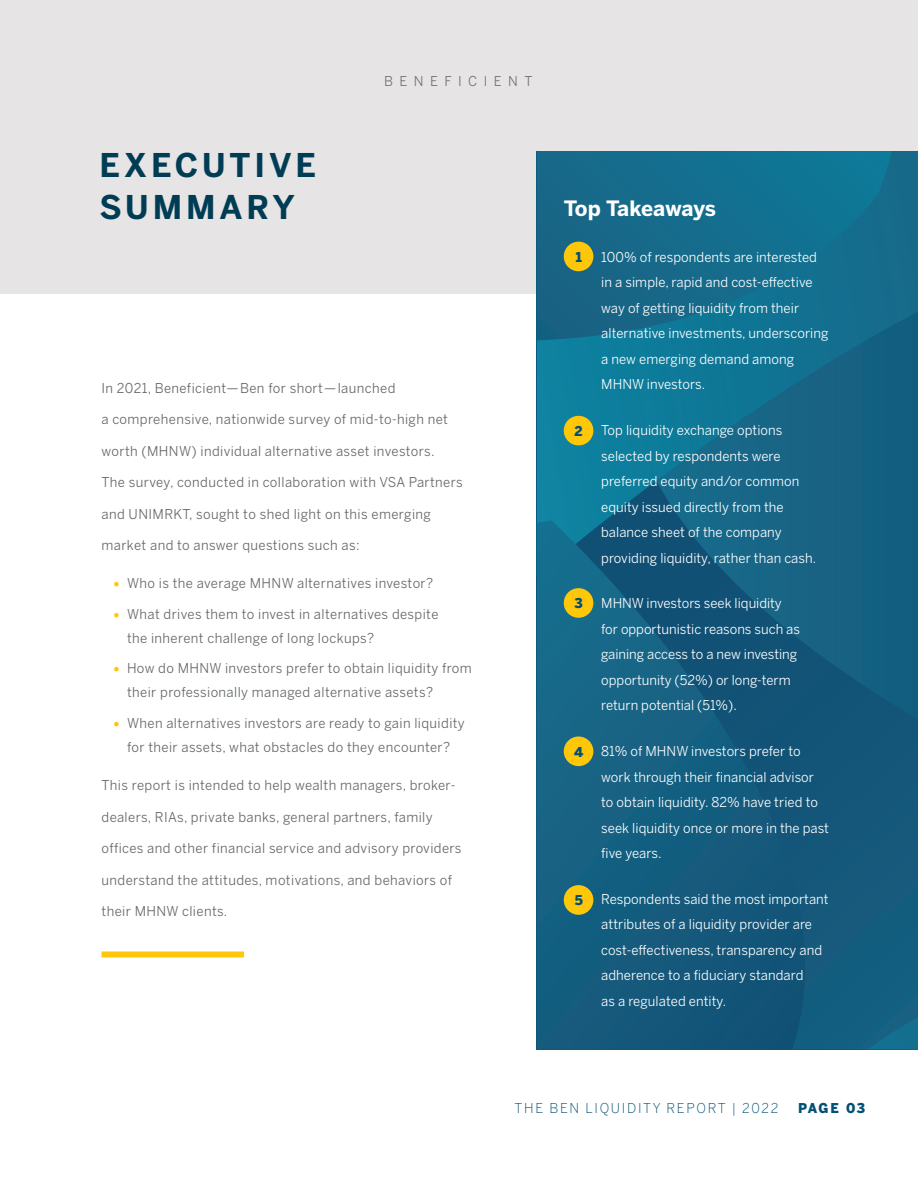
<style>
.page{position:relative;width:918px;height:1188px;background:#fff}
.page>*{position:absolute;margin:0;border:0;box-sizing:border-box;transform-origin:0 0}
.t1{font:700 32.4px/42px "Benton Sans";letter-spacing:.12em;color:#003d55}
.t2{font:700 21px "Benton Sans";letter-spacing:-.01em;color:#fff}
.t3{font:13.5px/24px "Benton Sans";letter-spacing:.03em;color:#636668}
.t4{font:13.5px/25.5px "Benton Sans";letter-spacing:.005em;color:#fff}
.t5{font:300 13.5px "Benton Sans";letter-spacing:.13em;color:#045074}
.t6{font:13.5px "Benton Sans";letter-spacing:.49em;color:#707173}
.t7{font:900 13.5px "Benton Sans";letter-spacing:.095em;color:#045074}
.s1{font-size:19.5px;color:#ffc709}
</style>
<div class="page">
<div style="left:0;top:0;width:918px;height:293px;background:#e6e4e5"></div>
<div style="left:860px;top:576px;width:58px;height:473px;background:#125c7e"></div>
<svg style="left:537px;top:151px;width:381px;height:425px;background:#126d8d"></svg>
<svg style="left:537px;top:520px;width:323px;height:529px;background:#145b7e"></svg>
<svg style="left:537px;top:151px;width:355px;height:189px;background:#146d8d"></svg>
<svg style="left:868px;top:1017px;width:50px;height:32px;background:#146888"></svg>
<div style="left:102px;top:951px;width:142px;height:6px;background:#ffc709"></div>
<div style="left:564px;top:242px;width:29px;height:29px;background:#ffc709;border-radius:50%"></div>
<div style="left:564px;top:416px;width:29px;height:29px;background:#ffc709;border-radius:50%"></div>
<div style="left:564px;top:588px;width:29px;height:30px;background:#ffc709;border-radius:50%"></div>
<div style="left:564px;top:736px;width:29px;height:30px;background:#ffc709;border-radius:50%"></div>
<div style="left:564px;top:885px;width:29px;height:30px;background:#ffc709;border-radius:50%"></div>
<p class="t1" style="left:99px;top:144px;width:218px">EXECUTIVE<br>SUMMARY</p>
<p class="t6" style="left:384px;top:73px;width:150px">BENEFICIENT</p>
<p class="t3" style="left:102px;top:376px;width:295px">In 2021, Beneficient—Ben for short—launched</p>
<p class="t3" style="left:102px;top:408px;width:348px">a comprehensive, nationwide survey of mid-to-high net</p>
<p class="t3" style="left:102px;top:439px;width:335px">worth (MHNW) individual alternative asset investors.</p>
<p class="t3" style="left:102px;top:471px;width:363px">The survey, conducted in collaboration with VSA Partners</p>
<p class="t3" style="left:102px;top:502px;width:331px">and UNIMRKT, sought to shed light on this emerging</p>
<p class="t3" style="left:102px;top:534px;width:260px">market and to answer questions such as:</p>
<p class="t3" style="left:112px;top:571px;width:323px"><span class="s1">•</span> Who is the average MHNW alternatives investor?</p>
<p class="t3" style="left:127px;top:602px;width:313px;text-indent:-15px"><span class="s1">•</span> What drives them to invest in alternatives despite the inherent challenge of long lockups?</p>
<p class="t3" style="left:127px;top:657px;width:346px;text-indent:-15px"><span class="s1">•</span> How do MHNW investors prefer to obtain liquidity from their professionally managed alternative assets?</p>
<p class="t3" style="left:112px;top:711px;width:354px;text-align:center"><span class="s1">•</span> When alternatives investors are ready to gain liquidity for their assets, what obstacles do they encounter?</p>
<p class="t3" style="left:102px;top:774px;width:355px">This report is intended to help wealth managers, broker-</p>
<p class="t3" style="left:102px;top:805px;width:333px">dealers, RIAs, private banks, general partners, family</p>
<p class="t3" style="left:102px;top:837px;width:362px">offices and other financial service and advisory providers</p>
<p class="t3" style="left:102px;top:868px;width:352px">understand the attitudes, motivations, and behaviors of</p>
<p class="t3" style="left:102px;top:900px;width:127px">their MHNW clients.</p>
<p class="t2" style="left:564px;top:195px;width:154px">Top Takeaways</p>
<p class="t4" style="left:601px;top:244px;width:229px">100% of respondents are interested in a simple, rapid and cost-effective way of getting liquidity from their alternative investments, underscoring a new emerging demand among<br>MHNW investors.</p>
<p class="t4" style="left:601px;top:417px;width:217px">Top liquidity exchange options selected by respondents were preferred equity and/or common equity issued directly from the balance sheet of the company providing liquidity, rather than cash.</p>
<p class="t4" style="left:601px;top:591px;width:200px">MHNW investors seek liquidity for opportunistic reasons such as gaining access to a new investing opportunity (52%) or long-term return potential (51%).</p>
<p class="t4" style="left:601px;top:738px;width:229px">81% of MHNW investors prefer to work through their financial advisor to obtain liquidity. 82% have tried to seek liquidity once or more in the past five years.</p>
<p class="t4" style="left:601px;top:886px;width:229px">Respondents said the most important attributes of a liquidity provider are cost-effectiveness, transparency and adherence to a fiduciary standard<br>as a regulated entity.</p>
<p class="t7" style="left:576px;top:248px;width:8px">1</p>
<p class="t7" style="left:575px;top:423px;width:10px">2</p>
<p class="t7" style="left:575px;top:595px;width:10px">3</p>
<p class="t7" style="left:574px;top:743px;width:11px">4</p>
<p class="t7" style="left:575px;top:892px;width:10px">5</p>
<p class="t5" style="left:515px;top:1100px;width:265px">THE BEN LIQUIDITY REPORT | 2022</p>
<p class="t7" style="left:798px;top:1100px;width:68px">PAGE 03</p>
</div>
